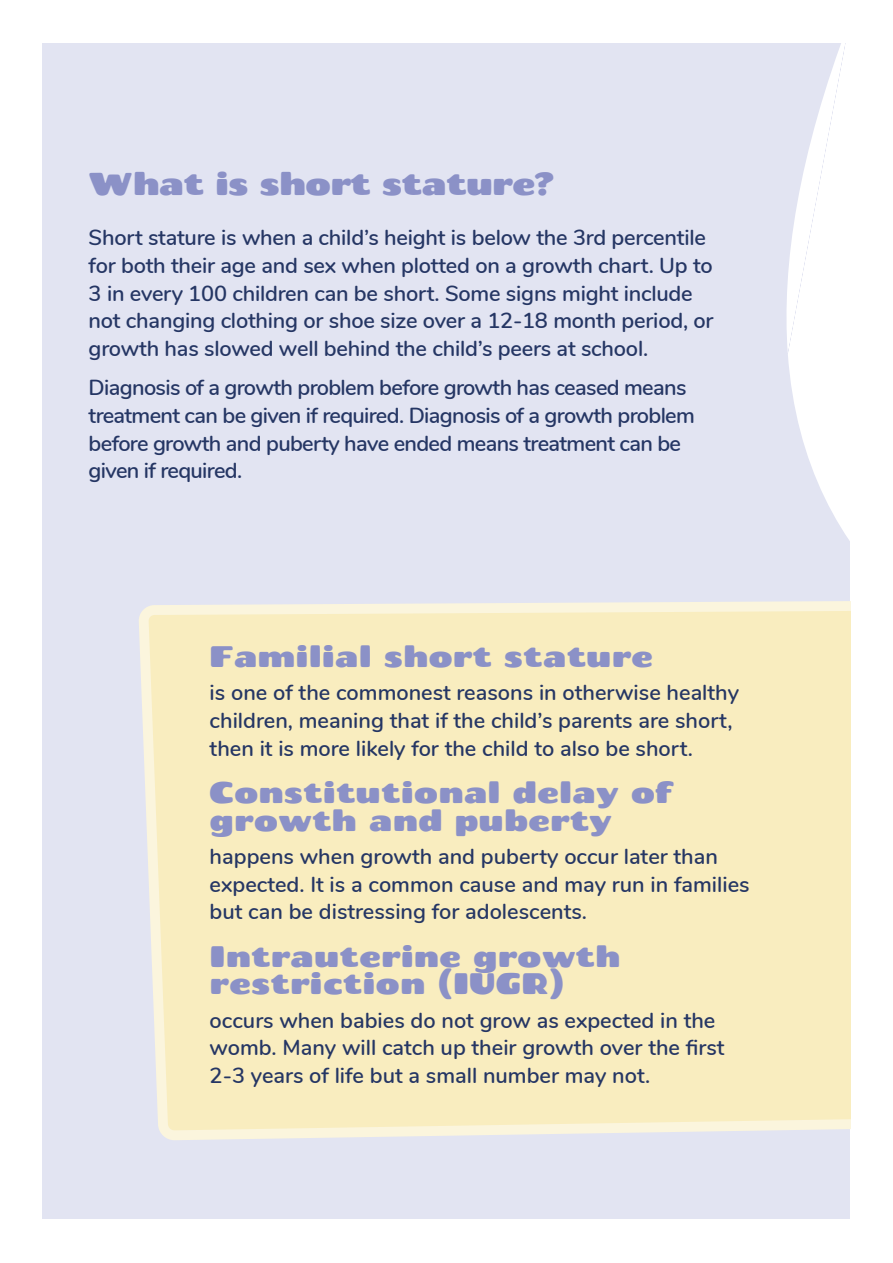
<style>
.page{position:relative;width:893px;height:1263px;background:#fff}
.page>*{position:absolute;margin:0;border:0;box-sizing:border-box;transform-origin:0 0}
.t1{font:31.65px "Chango";letter-spacing:-.03em;color:#8b91c7}
.t2{font:29.7px/27.8px "Chango";color:#8b91c7}
.t3{font:600 21.75px/27.8px "Nunito";letter-spacing:-.01em;color:#253664}
.t4{font:600 21.75px/27.8px "Nunito";letter-spacing:-.03em;color:#253664}
</style>
<div class="page">
<div style="left:43px;top:44px;width:807px;height:1175px;background:#e2e4f2"></div>
<svg style="left:781px;top:43px;width:69px;height:498px;fill:#fff"></svg>
<svg style="left:143px;top:601px;width:707px;height:539px;background:#f8edc1"></svg>
<p class="t1" style="left:89px;top:164px;width:469px">What is short stature?</p>
<p class="t3" style="left:89px;top:223px;width:626px">Short stature is when a child’s height is below the 3rd percentile for both their age and sex when plotted on a growth chart. Up to 3 in every 100 children can be short. Some signs might include not changing clothing or shoe size over a 12-18 month period, or growth has slowed well behind the child’s peers at school.</p>
<p class="t4" style="left:89px;top:372px;width:608px">Diagnosis of a growth problem before growth has ceased means treatment can be given if required. Diagnosis of a growth problem before growth and puberty have ended means treatment can be given if required.</p>
<p class="t2" style="left:210px;top:641px;width:445px">Familial short stature</p>
<p class="t3" style="left:210px;top:677px;width:531px">is one of the commonest reasons in otherwise healthy children, meaning that if the child’s parents are short, then it is more likely for the child to also be short.</p>
<p class="t2" style="left:210px;top:777px;width:465px">Constitutional delay of growth and puberty</p>
<p class="t3" style="left:210px;top:841px;width:541px">happens when growth and puberty occur later than expected. It is a common cause and may run in families but can be distressing for adolescents.</p>
<p class="t2" style="left:210px;top:941px;width:412px">Intrauterine growth restriction (IUGR)</p>
<p class="t3" style="left:210px;top:1005px;width:516px">occurs when babies do not grow as expected in the womb. Many will catch up their growth over the first<br>2-3 years of life but a small number may not.</p>
</div>
